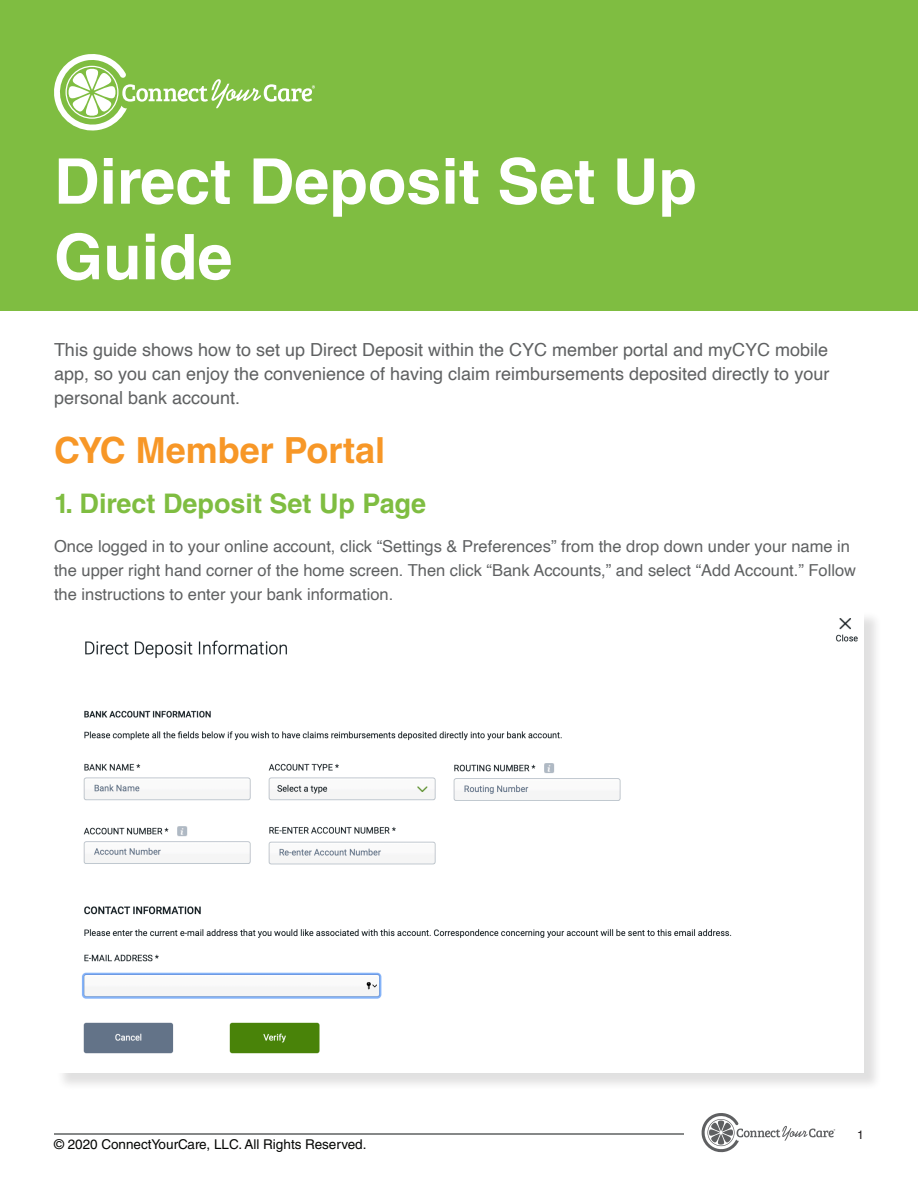
<style>
.page{position:relative;width:918px;height:1188px;background:#fff}
.page>*{position:absolute;margin:0;border:0;box-sizing:border-box;transform-origin:0 0}
.t1{font:700 63px/75.6px "Helvetica LT Std";color:#fff}
.t2{font:700 36px "Helvetica LT Std";color:#f79727}
.t3{font:700 27px "Helvetica LT Std";color:#7fbd41}
.t4{font:18px/24px "Helvetica";color:#5f6162;text-align:justify}
.t5{font:16.5px/24px "Helvetica";color:#5f6162}
.t6{font:13.5px "Helvetica LT Std";color:#040503}
.t7{font:12px "Helvetica LT Std";color:#231f20}
</style>
<div class="page">
<svg style="left:702px;top:1113px;width:133px;height:39px"></svg>
<hr style="left:54px;top:1133px;width:630px;height:2px;background:#5f6162">
<div style="left:0;top:0;width:918px;height:310px;background:#7fbd41"></div>
<svg style="left:54px;top:54px;width:261px;height:77px"></svg>
<div style="left:56px;top:611px;width:826px;height:480px;background:#231f20;opacity:.14"></div>
<img style="left:56px;top:611px;width:808px;height:461px">
<p class="t1" style="left:54px;top:143px;width:644px">Direct Deposit Set Up<br>Guide</p>
<p class="t4" style="left:54px;top:338px;width:777px">This guide shows how to set up Direct Deposit within the CYC member portal and myCYC mobile app, so you can enjoy the convenience of having claim reimbursements deposited directly to your personal bank account.</p>
<p class="t2" style="left:54px;top:429px;width:333px">CYC Member Portal</p>
<p class="t3" style="left:54px;top:487px;width:374px">1. Direct Deposit Set Up Page</p>
<p class="t5" style="left:54px;top:535px;width:804px">Once logged in to your online account, click “Settings &amp; Preferences” from the drop down under your name in the upper right hand corner of the home screen. Then click “Bank Accounts,” and select “Add Account.” Follow the instructions to enter your bank information.</p>
<p class="t6" style="left:54px;top:1136px;width:314px">© 2020 ConnectYourCare, LLC. All Rights Reserved.</p>
<p class="t7" style="left:857px;top:1128px;width:8px">1</p>
</div>
